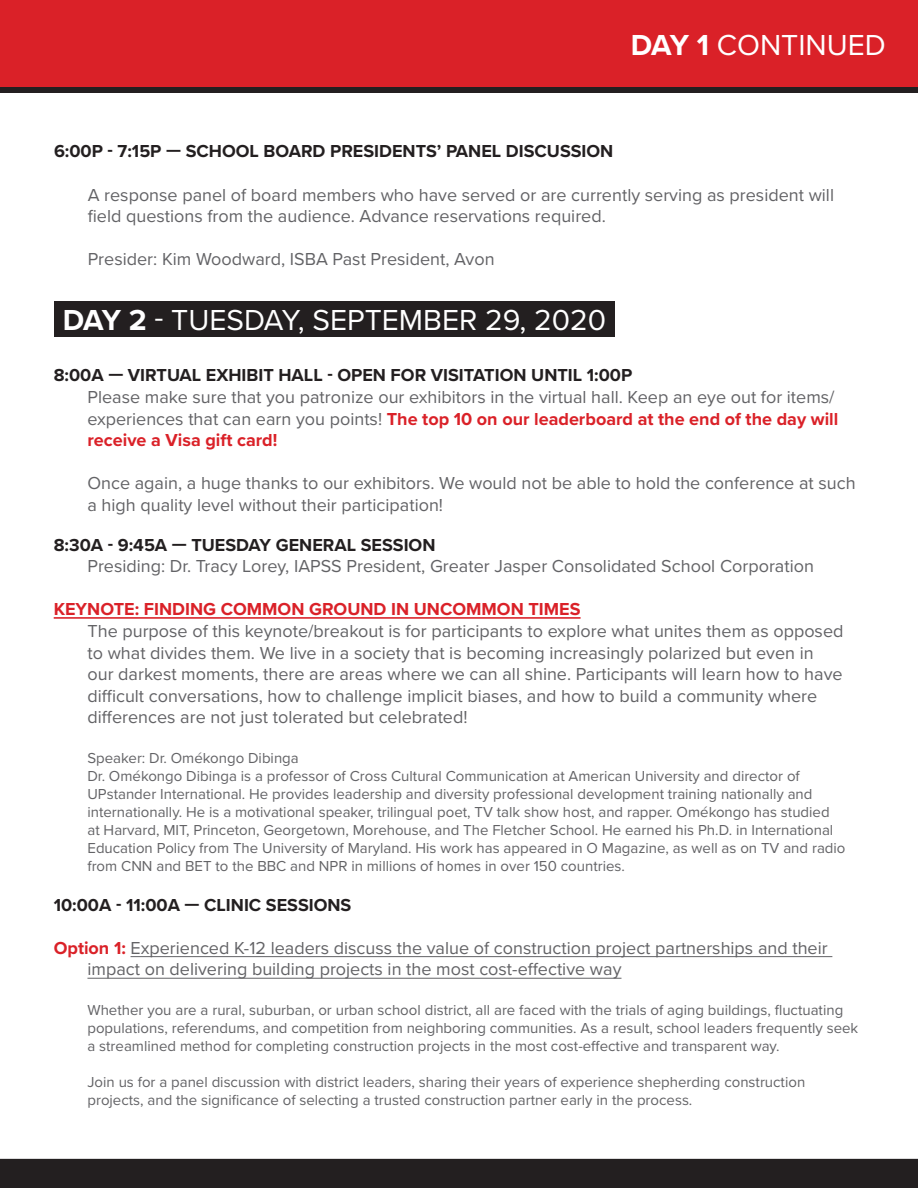
<style>
.page{position:relative;width:918px;height:1188px;background:#fff}
.page>*{position:absolute;margin:0;border:0;box-sizing:border-box;transform-origin:0 0}
.t1{font:30px "Proxima Nova";color:#fff}
.t2{font:18px/21.6px "Proxima Nova";color:#636366}
.t3{font:700 18px "Proxima Nova";color:#231f20}
.t4{font:15px/18px "Proxima Nova";color:#636366}
.s1{font-weight:700}
.s2{font-weight:700;color:#231f20}
.s3{font-weight:700;color:#da2128}
</style>
<div class="page">
<div style="left:0;top:1159px;width:918px;height:29px;background:#231f20"></div>
<div style="left:0;top:0;width:918px;height:88px;background:#da2128"></div>
<div style="left:0;top:88px;width:918px;height:5px;background:#231f20"></div>
<div style="left:54px;top:301px;width:560px;height:36px;background:#231f20"></div>
<hr style="left:54px;top:617px;width:527px;height:2px;background:#da2128">
<hr style="left:131px;top:956px;width:701px;height:1px;background:#636366">
<hr style="left:87px;top:978px;width:534px;height:1px;background:#636366">
<p class="t1" style="left:631px;top:22px;width:257px"><span class="s1">DAY 1</span> CONTINUED</p>
<p class="t3" style="left:54px;top:138px;width:561px">6:00P - 7:15P — SCHOOL BOARD PRESIDENTS’ PANEL DISCUSSION</p>
<p class="t2" style="left:88px;top:183px;width:748px">A response panel of board members who have served or are currently serving as president will field questions from the audience. Advance reservations required.</p>
<p class="t2" style="left:88px;top:248px;width:408px">Presider: Kim Woodward, ISBA Past President, Avon</p>
<p class="t1" style="left:63px;top:297px;width:545px"><span class="s1">DAY 2</span> - TUESDAY, SEPTEMBER 29, 2020</p>
<p class="t2" style="left:87px;top:364px;width:752px;text-indent:-34px"><span class="s2">8:00A — VIRTUAL EXHIBIT HALL - OPEN FOR VISITATION UNTIL 1:00P<br></span>Please make sure that you patronize our exhibitors in the virtual hall. Keep an eye out for items/ experiences that can earn you points! <span class="s3">The top 10 on our leaderboard at the end of the day will receive a Visa gift card!</span></p>
<p class="t2" style="left:87px;top:472px;width:770px">Once again, a huge thanks to our exhibitors. We would not be able to hold the conference at such a high quality level without their participation!</p>
<p class="t2" style="left:87px;top:533px;width:728px;text-indent:-34px"><span class="s2">8:30A - 9:45A — TUESDAY GENERAL SESSION<br></span>Presiding: Dr. Tracy Lorey, IAPSS President, Greater Jasper Consolidated School Corporation</p>
<p class="t2" style="left:87px;top:598px;width:758px;text-indent:-34px"><span class="s3">KEYNOTE: FINDING COMMON GROUND IN UNCOMMON TIMES<br></span>The purpose of this keynote/breakout is for participants to explore what unites them as opposed to what divides them. We live in a society that is becoming increasingly polarized but even in our darkest moments, there are areas where we can all shine. Participants will learn how to have difficult conversations, how to challenge implicit biases, and how to build a community where differences are not just tolerated but celebrated!</p>
<p class="t4" style="left:87px;top:748px;width:760px">Speaker: Dr. Omékongo Dibinga<br>Dr. Omékongo Dibinga is a professor of Cross Cultural Communication at American University and director of UPstander International. He provides leadership and diversity professional development training nationally and internationally. He is a motivational speaker, trilingual poet, TV talk show host, and rapper. Omékongo has studied at Harvard, MIT, Princeton, Georgetown, Morehouse, and The Fletcher School. He earned his Ph.D. in International Education Policy from The University of Maryland. His work has appeared in O Magazine, as well as on TV and radio from CNN and BET to the BBC and NPR in millions of homes in over 150 countries.</p>
<p class="t3" style="left:54px;top:891px;width:299px">10:00A - 11:00A — CLINIC SESSIONS</p>
<p class="t2" style="left:87px;top:936px;width:742px;text-indent:-34px"><span class="s3">Option 1:</span> Experienced K-12 leaders discuss the value of construction project partnerships and their impact on delivering building projects in the most cost-effective way</p>
<p class="t4" style="left:87px;top:1000px;width:772px">Whether you are a rural, suburban, or urban school district, all are faced with the trials of aging buildings, fluctuating populations, referendums, and competition from neighboring communities. As a result, school leaders frequently seek a streamlined method for completing construction projects in the most cost-effective and transparent way.</p>
<p class="t4" style="left:87px;top:1072px;width:719px">Join us for a panel discussion with district leaders, sharing their years of experience shepherding construction projects, and the significance of selecting a trusted construction partner early in the process.</p>
</div>
